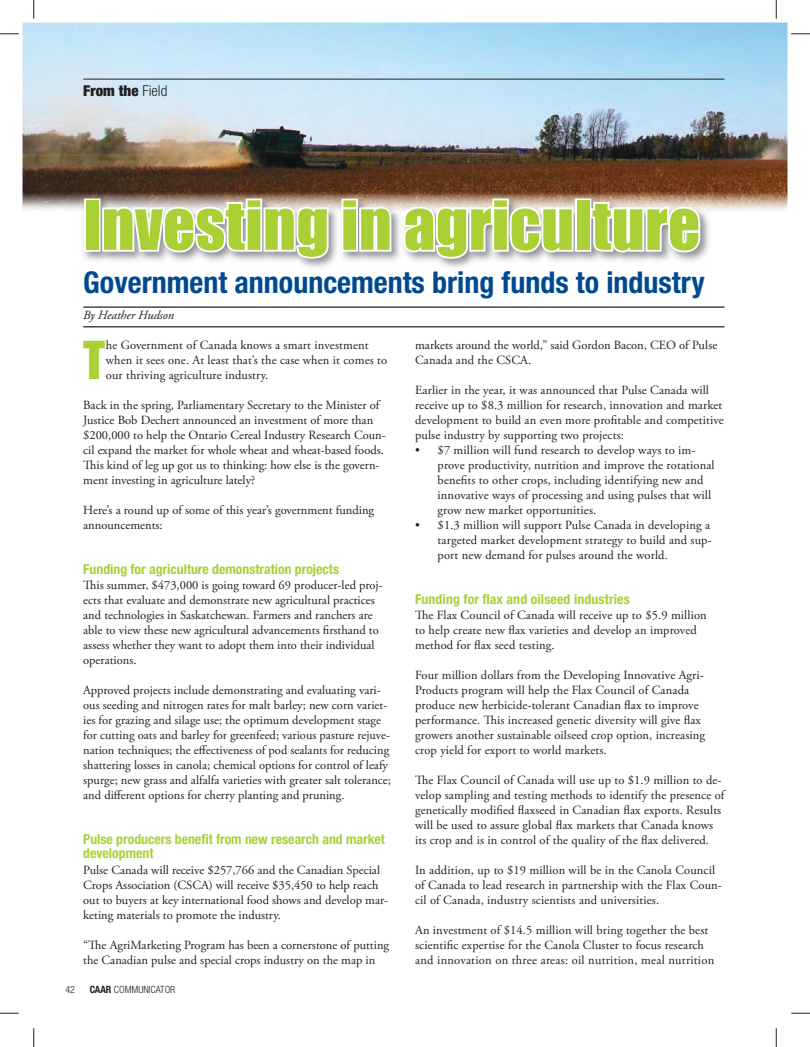
<style>
.page{position:relative;width:810px;height:1047px;background:#fff}
.page>*{position:absolute;margin:0;border:0;box-sizing:border-box;transform-origin:0 0}
.t1{font:62.5px "Impact";letter-spacing:.01em;color:#a9d035}
.t2{font:47.88px "Impact";color:#a9d035}
.t3{font:700 condensed 30px "Helvetica Neue LT Std";color:#004990}
.t4{font:900 condensed 15px "Helvetica Neue LT Std";color:#241f1f}
.t5{font:700 condensed 13.75px/13.8px "Helvetica Neue LT Std";color:#a9d035}
.t6{font:12.5px/15px "Adobe Garamond Pro";letter-spacing:.005em;color:#241f1f}
.t7{font:italic 12.5px "Adobe Garamond Pro";color:#241f1f}
.t8{font:300 condensed 10px "Helvetica Neue LT Std";color:#241f1f}
.s1{font-weight:300}
.s2{font-weight:700}
</style>
<div class="page">
<img style="left:22px;top:22px;width:766px;height:190px">
<img style="left:81px;top:196px;width:630px;height:72px">
<div style="left:84px;top:198px;width:17px;height:54px;border:4px solid #fff"></div>
<svg style="left:100px;top:197px;width:231px;height:71px"></svg>
<svg style="left:340px;top:197px;width:53px;height:56px"></svg>
<svg style="left:401px;top:197px;width:174px;height:64px"></svg>
<div style="left:575px;top:198px;width:16px;height:54px;border:4px solid #fff"></div>
<svg style="left:589px;top:200px;width:114px;height:55px"></svg>
<hr style="left:83px;top:306px;width:641px;height:2px;background:#241f1f">
<hr style="left:83px;top:326px;width:641px;height:1px;background:#241f1f">
<hr style="left:83px;top:79px;width:641px;height:1px;background:#241f1f">
<svg style="left:0;top:33px;width:19px;height:2px"></svg>
<svg style="left:791px;top:33px;width:19px;height:2px"></svg>
<svg style="left:0;top:1012px;width:19px;height:1px"></svg>
<svg style="left:791px;top:1012px;width:19px;height:1px"></svg>
<svg style="left:33px;top:0;width:2px;height:19px"></svg>
<svg style="left:33px;top:1028px;width:2px;height:18px"></svg>
<svg style="left:775px;top:0;width:2px;height:19px"></svg>
<svg style="left:775px;top:1028px;width:2px;height:18px"></svg>
<p class="t4" style="left:83px;top:82px;width:86px">From the <span class="s1">Field</span></p>
<h1 class="t1" style="left:83px;top:187px;width:618px">Investing in agriculture</h1>
<h3 class="t3" style="left:83px;top:264px;width:623px">Government announcements bring funds to industry</h3>
<p class="t7" style="left:83px;top:307px;width:92px">By Heather Hudson</p>
<h2 class="t2" style="left:83px;top:330px;width:24px">T</h2>
<p class="t6" style="left:106px;top:338px;width:283px">he Government of Canada knows a smart investment when it sees one. At least that’s the case when it comes to our thriving agriculture industry.</p>
<p class="t6" style="left:83px;top:398px;width:304px">Back in the spring, Parliamentary Secretary to the Minister of Justice Bob Dechert announced an investment of more than $200,000 to help the Ontario Cereal Industry Research Coun&shy;cil expand the market for whole wheat and wheat-based foods.<br>This kind of leg up got us to thinking: how else is the govern&shy;ment investing in agriculture lately?</p>
<p class="t6" style="left:83px;top:503px;width:292px">Here’s a round up of some of this year’s government funding announcements:</p>
<p class="t5" style="left:83px;top:562px;width:257px">Funding for agriculture demonstration projects</p>
<p class="t6" style="left:83px;top:578px;width:301px">This summer, $473,000 is going toward 69 producer-led proj&shy;ects that evaluate and demonstrate new agricultural practices and technologies in Saskatchewan. Farmers and ranchers are able to view these new agricultural advancements firsthand to assess whether they want to adopt them into their individual operations.</p>
<p class="t6" style="left:83px;top:683px;width:309px">Approved projects include demonstrating and evaluating vari&shy;ous seeding and nitrogen rates for malt barley; new corn variet&shy;ies for grazing and silage use; the optimum development stage for cutting oats and barley for greenfeed; various pasture rejuve&shy;nation techniques; the effectiveness of pod sealants for reducing shattering losses in canola; chemical options for control of leafy spurge; new grass and alfalfa varieties with greater salt tolerance; and different options for cherry planting and pruning.</p>
<p class="t5" style="left:83px;top:832px;width:303px">Pulse producers benefit from new research and market development</p>
<p class="t6" style="left:83px;top:863px;width:307px">Pulse Canada will receive $257,766 and the Canadian Special Crops Association (CSCA) will receive $35,450 to help reach out to buyers at key international food shows and develop mar&shy;keting materials to promote the industry.</p>
<p class="t6" style="left:83px;top:938px;width:307px">“The AgriMarketing Program has been a cornerstone of putting the Canadian pulse and special crops industry on the map in</p>
<p class="t8" style="left:65px;top:983px;width:11px">42</p>
<p class="t8" style="left:90px;top:983px;width:87px"><span class="s2">CAAR</span> COMMUNICATOR</p>
<p class="t6" style="left:415px;top:338px;width:304px">markets around the world,” said Gordon Bacon, CEO of Pulse<br>Canada and the CSCA.</p>
<p class="t6" style="left:415px;top:383px;width:310px">Earlier in the year, it was announced that Pulse Canada will receive up to $8.3 million for research, innovation and market development to build an even more profitable and competitive pulse industry by supporting two projects:</p>
<p class="t6" style="left:438px;top:443px;width:279px;text-indent:-22px">• $7 million will fund research to develop ways to im&shy;prove productivity, nutrition and improve the rotational benefits to other crops, including identifying new and innovative ways of processing and using pulses that will grow new market opportunities.</p>
<p class="t6" style="left:438px;top:518px;width:276px;text-indent:-22px">• $1.3 million will support Pulse Canada in developing a targeted market development strategy to build and sup&shy;port new demand for pulses around the world.</p>
<p class="t5" style="left:415px;top:592px;width:216px">Funding for flax and oilseed industries</p>
<p class="t6" style="left:415px;top:608px;width:293px">The Flax Council of Canada will receive up to $5.9 million to help create new flax varieties and develop an improved method for flax seed testing.</p>
<p class="t6" style="left:415px;top:668px;width:292px">Four million dollars from the Developing Innovative Agri-Products program will help the Flax Council of Canada produce new herbicide-tolerant Canadian flax to improve performance. This increased genetic diversity will give flax growers another sustainable oilseed crop option, increasing crop yield for export to world markets.</p>
<p class="t6" style="left:415px;top:773px;width:311px">The Flax Council of Canada will use up to $1.9 million to de&shy;velop sampling and testing methods to identify the presence of genetically modified flaxseed in Canadian flax exports. Results will be used to assure global flax markets that Canada knows its crop and is in control of the quality of the flax delivered.</p>
<p class="t6" style="left:415px;top:863px;width:308px">In addition, up to $19 million will be in the Canola Council of Canada to lead research in partnership with the Flax Coun&shy;cil of Canada, industry scientists and universities.</p>
<p class="t6" style="left:415px;top:923px;width:301px">An investment of $14.5 million will bring together the best scientific expertise for the Canola Cluster to focus research and innovation on three areas: oil nutrition, meal nutrition</p>
</div>
